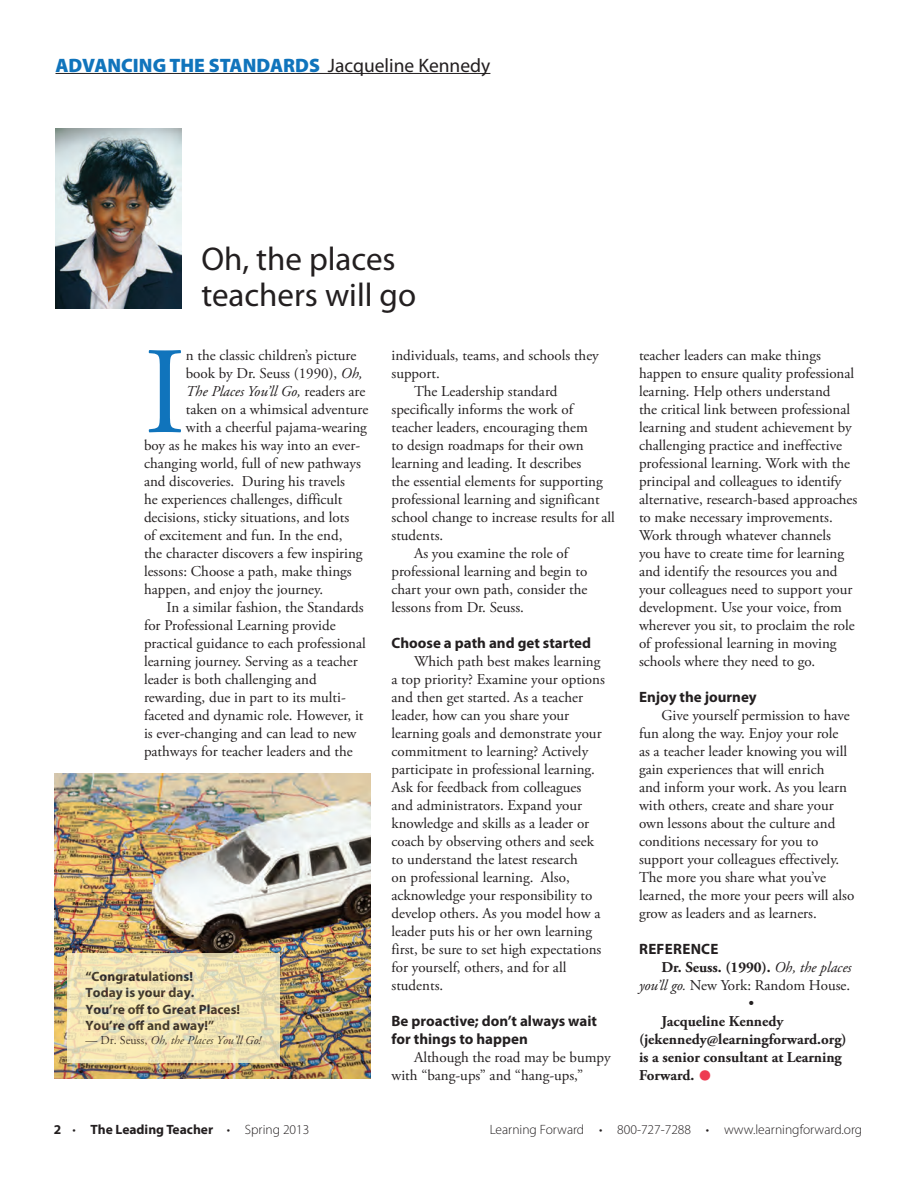
<style>
.page{position:relative;width:918px;height:1188px;background:#fff}
.page>*{position:absolute;margin:0;border:0;box-sizing:border-box;transform-origin:0 0}
.body{font:123.6px "Adobe Garamond Pro";color:#1074bc}
.Body_text{font:37.5px "Adobe Garamond Pro";color:#ee3a51}
.t1{font:33px "Myriad Pro";color:#231f20}
.underline{font:900 19.5px "Myriad Pro";color:#1074bc}
.body-2{font:15px/18px "Adobe Garamond Pro";color:#231f20}
.body-3{font:italic 15px/18px "Adobe Garamond Pro";color:#231f20;text-align:right}
.Body_text-2{font:700 15px/18px "Adobe Garamond Pro";color:#231f20}
.subhed{font:700 15px/18px "Myriad Pro";color:#231f20}
.subhed-2{font:700 15px "Myriad Pro";letter-spacing:.02em;color:#231f20}
.Body_text-3{font:15px "Adobe Garamond Pro";color:#231f20}
.Body_text-4{font:700 13.5px/16.2px "Myriad Pro";color:#231f20}
.t2{font:300 13.5px "Myriad Pro";color:#231f20}
.t3{font:italic 12px "Adobe Garamond Pro";color:#231f20}
.s1{font-weight:400;color:#231f20}
.s2{font-style:italic}
.s3{font-style:normal}
.s4{font-weight:700;font-style:normal}
.s5{font-weight:300}
</style>
<div class="page">
<hr style="left:56px;top:73px;width:434px;height:1px;background:#231f20">
<img style="left:56px;top:129px;width:126px;height:180px">
<img style="left:54px;top:774px;width:317px;height:304px">
<svg style="left:68px;top:953px;width:212px;height:110px;background:#eee2b4"></svg>
<p class="underline" style="left:56px;top:54px;width:436px">ADVANCING THE STANDARDS <span class="s1">Jacqueline Kennedy</span></p>
<p class="t1" style="left:201px;top:241px;width:196px">Oh, the places</p>
<p class="t1" style="left:201px;top:277px;width:216px">teachers will go</p>
<p class="body" style="left:144px;top:319px;width:43px">I</p>
<p class="body-2" style="left:186px;top:347px;width:172px">n the classic children’s picture</p>
<p class="body-2" style="left:186px;top:365px;width:178px">book by Dr. Seuss (1990), <span class="s2">Oh,</span></p>
<p class="body-3" style="left:186px;top:383px;width:181px">The Places You’ll Go, <span class="s3">readers are</span></p>
<p class="body-2" style="left:186px;top:401px;width:184px">taken on a whimsical adventure</p>
<p class="body-2" style="left:186px;top:419px;width:183px">with a cheerful pajama-wearing</p>
<p class="body-2" style="left:144px;top:437px;width:218px">boy as he makes his way into an ever-</p>
<p class="body-2" style="left:144px;top:455px;width:219px">changing world, full of new pathways</p>
<p class="body-2" style="left:144px;top:473px;width:202px">and discoveries. During his travels</p>
<p class="body-2" style="left:144px;top:491px;width:200px">he experiences challenges, difficult</p>
<p class="body-2" style="left:144px;top:509px;width:207px">decisions, sticky situations, and lots</p>
<p class="body-2" style="left:144px;top:527px;width:200px">of excitement and fun. In the end,</p>
<p class="body-2" style="left:144px;top:545px;width:220px">the character discovers a few inspiring</p>
<p class="body-2" style="left:144px;top:563px;width:209px">lessons: Choose a path, make things</p>
<p class="body-2" style="left:144px;top:581px;width:181px">happen, and enjoy the journey.</p>
<p class="body-2" style="left:144px;top:599px;width:223px;text-indent:22px">In a similar fashion, the Standards for Professional Learning provide practical guidance to each professional learning journey. Serving as a teacher leader is both challenging and rewarding, due in part to its multi&shy;faceted and dynamic role. However, it is ever-changing and can lead to new pathways for teacher leaders and the</p>
<p class="Body_text-4" style="left:86px;top:969px;width:156px">“Congratulations!<br>Today is your day.<br>You’re off to Great Places!<br>You’re off and away!”</p>
<p class="t3" style="left:86px;top:1033px;width:177px"><span class="s3">— Dr. Seuss,</span> Oh, the Places You’ll Go!</p>
<p class="body-2" style="left:392px;top:347px;width:209px">individuals, teams, and schools they support.</p>
<p class="body-2" style="left:392px;top:383px;width:225px;text-indent:22px">The Leadership standard specifically informs the work of teacher leaders, encouraging them<br>to design roadmaps for their own learning and leading. It describes<br>the essential elements for supporting professional learning and significant school change to increase results for all students.</p>
<p class="body-2" style="left:392px;top:545px;width:197px;text-indent:22px">As you examine the role of professional learning and begin to chart your own path, consider the lessons from Dr. Seuss.</p>
<p class="subhed" style="left:392px;top:634px;width:201px">Choose a path and get started</p>
<p class="body-2" style="left:392px;top:653px;width:215px;text-indent:22px">Which path best makes learning a top priority? Examine your options and then get started. As a teacher leader, how can you share your learning goals and demonstrate your commitment to learning? Actively participate in professional learning.<br>Ask for feedback from colleagues and administrators. Expand your knowledge and skills as a leader or coach by observing others and seek to understand the latest research<br>on professional learning. Also, acknowledge your responsibility to develop others. As you model how a leader puts his or her own learning first, be sure to set high expectations for yourself, others, and for all students.</p>
<p class="subhed" style="left:392px;top:1012px;width:207px">Be proactive; don’t always wait for things to happen</p>
<p class="body-2" style="left:392px;top:1049px;width:221px;text-indent:22px">Although the road may be bumpy with “bang-ups” and “hang-ups,”</p>
<p class="body-2" style="left:639px;top:347px;width:220px">teacher leaders can make things happen to ensure quality professional learning. Help others understand<br>the critical link between professional learning and student achievement by challenging practice and ineffective professional learning. Work with the principal and colleagues to identify alternative, research-based approaches to make necessary improvements.<br>Work through whatever channels<br>you have to create time for learning and identify the resources you and your colleagues need to support your development. Use your voice, from wherever you sit, to proclaim the role of professional learning in moving schools where they need to go.</p>
<p class="subhed" style="left:639px;top:688px;width:119px">Enjoy the journey</p>
<p class="body-2" style="left:639px;top:707px;width:217px;text-indent:22px">Give yourself permission to have fun along the way. Enjoy your role<br>as a teacher leader knowing you will gain experiences that will enrich<br>and inform your work. As you learn with others, create and share your own lessons about the culture and conditions necessary for you to support your colleagues effectively.<br>The more you share what you’ve learned, the more your peers will also grow as leaders and as learners.</p>
<p class="subhed-2" style="left:639px;top:941px;width:81px">REFERENCE</p>
<p class="body-3" style="left:639px;top:959px;width:214px"><span class="s4">Dr. Seuss. (1990).</span> Oh, the places you’ll go. <span class="s3">New York: Random House.</span></p>
<p class="Body_text-3" style="left:749px;top:994px;width:7px">•</p>
<p class="Body_text-2" style="left:639px;top:1013px;width:209px;text-indent:22px">Jacqueline Kennedy (jekennedy@learningforward.org) is a senior consultant at Learning<br>Forward.</p>
<p class="Body_text" style="left:698px;top:1053px;width:16px">•</p>
<p class="Body_text-4" style="left:54px;top:1122px;width:9px">2</p>
<p class="Body_text-4" style="left:72px;top:1122px;width:238px"><span class="s5">•</span> The Leading Teacher <span class="s5">• Spring 2013</span></p>
<p class="t2" style="left:490px;top:1122px;width:374px">Learning Forward • 800-727-7288 • www.learningforward.org</p>
</div>
